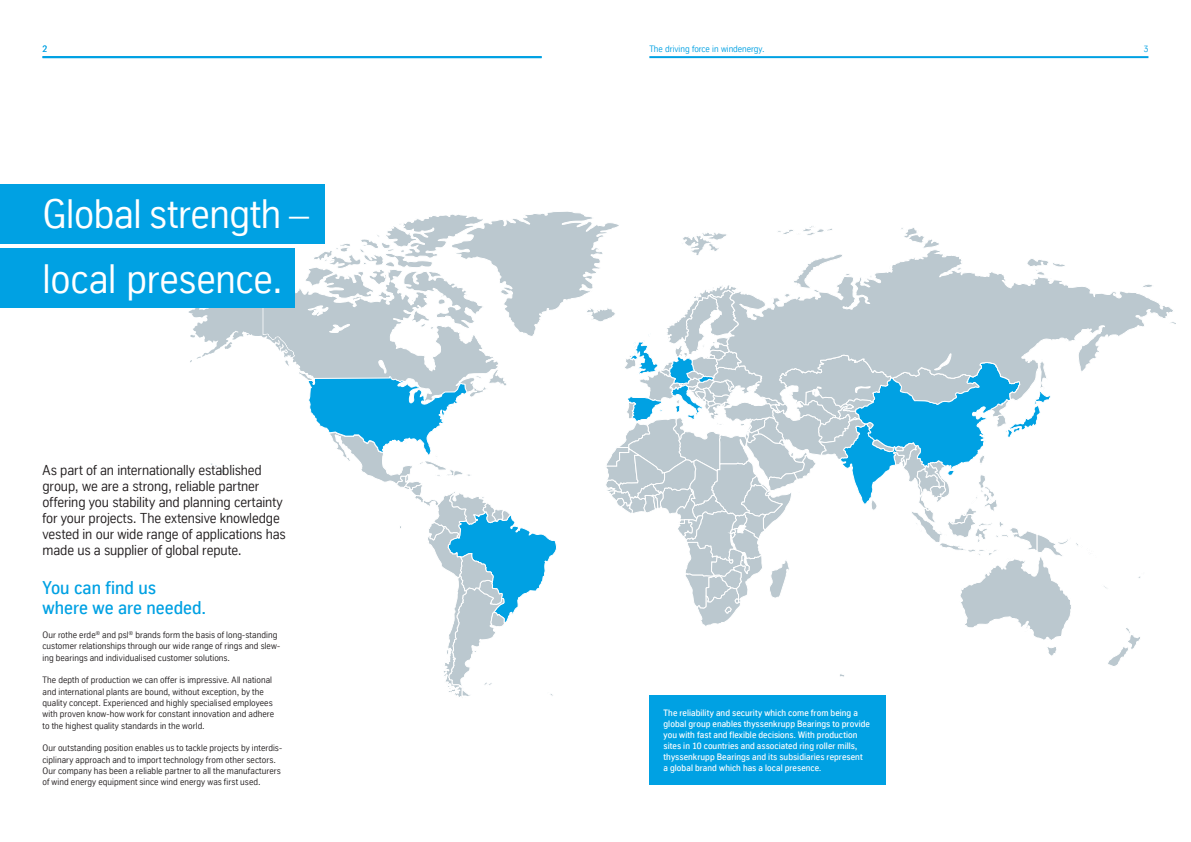
<style>
.page{position:relative;width:1191px;height:842px;background:#fff}
.page>*{position:absolute;margin:0;border:0;box-sizing:border-box;transform-origin:0 0}
.t1{font:40px/64.2px "TK Type";letter-spacing:-.005em;color:#fff}
.t2{font:500 18px/19.9px "TK Type";color:#00a1e3}
.t3{font:14px/16px "TK Type";letter-spacing:-.005em;color:#231f20}
.t4{font:9px/11.3px "TK Type";letter-spacing:.005em;color:#231f20}
.t5{font:500 9px/11px "TK Type";letter-spacing:.005em;color:#fff}
.t6{font:9px "TK Type";color:#00a1e3}
</style>
<div class="page">
<svg style="left:262px;top:213px;width:67px;height:71px"></svg>
<svg style="left:295px;top:284px;width:34px;height:148px"></svg>
<svg style="left:329px;top:211px;width:815px;height:487px"></svg>
<svg style="left:188px;top:284px;width:107px;height:189px"></svg>
<hr style="left:43px;top:56px;width:498px;height:2px;background:#00a1e3">
<div style="left:649px;top:695px;width:237px;height:90px;background:#00a1e3"></div>
<div style="left:0;top:249px;width:294px;height:59px;background:#00a1e3"></div>
<div style="left:0;top:184px;width:324px;height:60px;background:#00a1e3"></div>
<hr style="left:649px;top:56px;width:499px;height:2px;background:#00a1e3">
<p class="t6" style="left:43px;top:44px;width:6px">2</p>
<h1 class="t1" style="left:43px;top:182px;width:268px">Global strength – local presence.</h1>
<p class="t3" style="left:43px;top:462px;width:245px">As part of an internationally established group, we are a strong, reliable partner offering you stability and planning certainty for your projects. The extensive knowledge vested in our wide range of applications has made us a supplier of global repute.</p>
<h2 class="t2" style="left:43px;top:578px;width:165px">You can find us where we are needed.</h2>
<p class="t4" style="left:43px;top:629px;width:239px">Our rothe erde<sup>®</sup> and psl<sup>®</sup> brands form the basis of long-standing customer relationships through our wide range of rings and slew&shy;ing bearings and individualised customer solutions.</p>
<p class="t4" style="left:43px;top:674px;width:233px">The depth of production we can offer is impressive. All national and international plants are bound, without exception, by the quality concept. Experienced and highly specialised employees with proven know-how work for constant innovation and adhere to the highest quality standards in the world.</p>
<p class="t4" style="left:43px;top:742px;width:241px">Our outstanding position enables us to tackle projects by interdis&shy;ciplinary approach and to import technology from other sectors.<br>Our company has been a reliable partner to all the manufacturers of wind energy equipment since wind energy was first used.</p>
<p class="t6" style="left:649px;top:44px;width:117px">The driving force in windenergy.</p>
<p class="t6" style="left:1143px;top:44px;width:6px">3</p>
<p class="t5" style="left:663px;top:707px;width:208px">The reliability and security which come from being a global group enables thyssenkrupp Bearings to provide you with fast and flexible decisions. With production sites in 10 countries and associated ring roller mills, thyssenkrupp Bearings and its subsidiaries represent<br>a global brand which has a local presence.</p>
</div>
